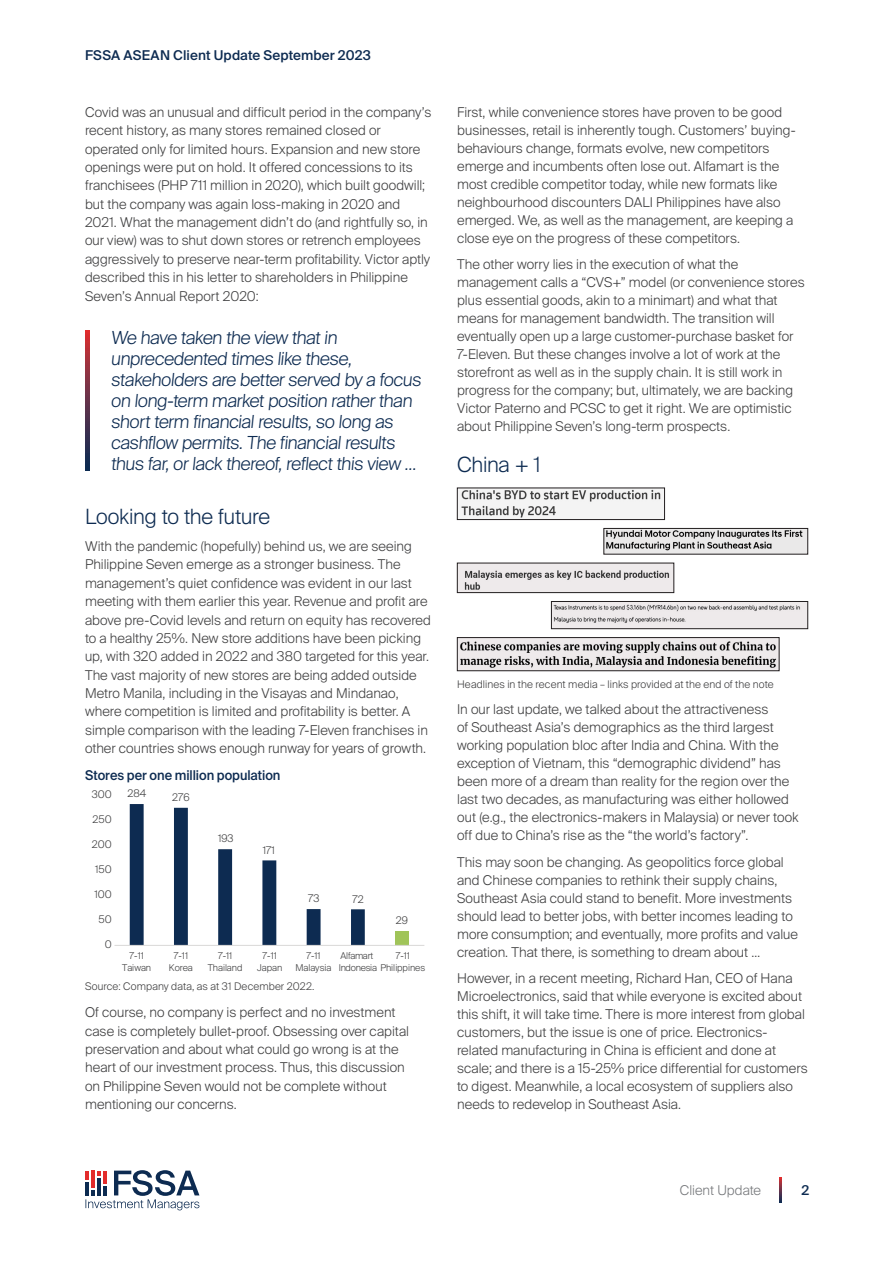
<style>
.page{position:relative;width:893px;height:1263px;background:#fff}
.page>*{position:absolute;margin:0;border:0;box-sizing:border-box;transform-origin:0 0}
.Heading{font:300 21px "Suisse Intl";letter-spacing:-.01em;color:#0d2b51}
.pull_quote_table{font:300 18px/21px "Suisse Intl";color:#0d2b51}
.Body{font:300 13.5px/18px "Suisse Intl";letter-spacing:.005em;color:#3e3e3f}
.chart_title_1{font:500 13.5px "Suisse Intl";letter-spacing:.005em;color:#0d2b51}
.chart_title_1-2{font:500 13.5px "Suisse Intl";letter-spacing:.005em;color:#0d2b51;scale:.95 1}
.t1{font:300 13.5px "Suisse Intl";color:#76787b}
.source{font:300 10.5px "Suisse Intl";letter-spacing:.01em;color:#3e3e3f}
.t2{font:300 9.3px/11.2px "Suisse Intl";color:#3e3e3f;text-align:center}
</style>
<div class="page">
<svg style="left:85px;top:1170px;width:114px;height:40px"></svg>
<svg style="left:779px;top:1177px;width:2px;height:25px"></svg>
<svg style="left:85px;top:330px;width:5px;height:140px"></svg>
<div style="left:395px;top:931px;width:14px;height:14px;background:#a0c459"></div>
<svg style="left:130px;top:804px;width:235px;height:141px"></svg>
<hr style="left:115px;top:945px;width:309px;height:1px;background:#dad9d8">
<img style="left:459px;top:490px;width:204px;height:28px">
<div style="left:457px;top:488px;width:208px;height:32px;border:1px solid #231f20"></div>
<img style="left:606px;top:530px;width:200px;height:22px">
<div style="left:604px;top:528px;width:204px;height:26px;border:1px solid #231f20"></div>
<img style="left:459px;top:565px;width:213px;height:26px">
<div style="left:457px;top:563px;width:217px;height:30px;border:1px solid #231f20"></div>
<img style="left:553px;top:603px;width:253px;height:24px">
<div style="left:551px;top:601px;width:257px;height:28px;border:1px solid #231f20"></div>
<img style="left:459px;top:639px;width:318px;height:30px">
<div style="left:457px;top:637px;width:322px;height:34px;border:1px solid #231f20"></div>
<p class="chart_title_1" style="left:85px;top:47px;width:287px">FSSA ASEAN Client Update September 2023</p>
<p class="Body" style="left:85px;top:103px;width:348px;line-height:18.5px">Covid was an unusual and difficult period in the company’s recent history, as many stores remained closed or operated only for limited hours. Expansion and new store openings were put on hold. It offered concessions to its franchisees (PHP 711 million in 2020), which built goodwill; but the company was again loss-making in 2020 and 2021. What the management didn’t do (and rightfully so, in our view) was to shut down stores or retrench employees aggressively to preserve near-term profitability. Victor aptly described this in his letter to shareholders in Philippine Seven’s Annual Report 2020:</p>
<p class="pull_quote_table" style="left:111px;top:327px;width:315px">We have taken the view thatin unprecedented times like these, stakeholders are betterserved by a focus on long-term marketposition ratherthan shortterm financialresults,so long as cashflow permits.The financialresults thus far,orlack thereof,reflectthis view …</p>
<p class="Heading" style="left:85px;top:505px;width:187px">Looking to the future</p>
<p class="Body" style="left:85px;top:537px;width:347px;line-height:18.5px">With the pandemic (hopefully) behind us, we are seeing Philippine Seven emerge as a stronger business. The management’s quiet confidence was evident in our last meeting with them earlier this year. Revenue and profit are above pre-Covid levels and return on equity has recovered to a healthy 25%. New store additions have been picking up, with 320 added in 2022 and 380 targeted for this year.<br>The vast majority of new stores are being added outside Metro Manila, including in the Visayas and Mindanao, where competition is limited and profitability is better. A simple comparison with the leading 7-Eleven franchises in other countries shows enough runway for years of growth.</p>
<p class="chart_title_1-2" style="left:85px;top:767px;width:207px">Stores per one million population</p>
<p class="source" style="left:127px;top:787px;width:20px">284</p>
<p class="source" style="left:172px;top:791px;width:19px">276</p>
<p class="source" style="left:218px;top:833px;width:17px">193</p>
<p class="source" style="left:263px;top:844px;width:14px">171</p>
<p class="source" style="left:92px;top:789px;width:21px">300</p>
<p class="source" style="left:93px;top:813px;width:21px">250</p>
<p class="source" style="left:92px;top:838px;width:21px">200</p>
<p class="source" style="left:95px;top:863px;width:18px">150</p>
<p class="source" style="left:94px;top:888px;width:19px">100</p>
<p class="source" style="left:99px;top:913px;width:15px">50</p>
<p class="source" style="left:105px;top:938px;width:8px">0</p>
<p class="source" style="left:308px;top:892px;width:13px">73</p>
<p class="source" style="left:352px;top:893px;width:13px">72</p>
<p class="source" style="left:396px;top:914px;width:14px">29</p>
<p class="t2" style="left:122px;top:950px;width:30px">7-11<br>Taiwan</p>
<p class="t2" style="left:169px;top:950px;width:26px">7-11<br>Korea</p>
<p class="t2" style="left:208px;top:950px;width:36px">7-11<br>Thailand</p>
<p class="t2" style="left:257px;top:950px;width:27px">7-11<br>Japan</p>
<p class="t2" style="left:295px;top:950px;width:38px">7-11<br>Malaysia</p>
<p class="t2" style="left:339px;top:950px;width:88px;text-align:left">Alfamart<br>Indonesia Philippines</p>
<p class="t2" style="left:396px;top:950px;width:16px">7-11</p>
<p class="source" style="left:85px;top:980px;width:231px">Source: Company data, as at 31 December 2022.</p>
<p class="Body" style="left:85px;top:1003px;width:325px;line-height:18.5px">Of course, no company is perfect and no investment case is completely bullet-proof. Obsessing over capital preservation and about what could go wrong is at the heart of our investment process. Thus, this discussion on Philippine Seven would not be complete without mentioning our concerns.</p>
<p class="Body" style="left:457px;top:103px;width:340px">First, while convenience stores have proven to be good businesses, retail is inherently tough. Customers’ buying&shy;behaviours change, formats evolve, new competitors emerge and incumbents often lose out. Alfamart is the most credible competitor today, while new formats like neighbourhood discounters DALI Philippines have also emerged. We, as well as the management, are keeping a close eye on the progress of these competitors.</p>
<p class="Body" style="left:457px;top:256px;width:349px">The other worry lies in the execution of what the management calls a “CVS+” model (or convenience stores plus essential goods, akin to a minimart) and what that means for management bandwidth. The transition will eventually open up a large customer-purchase basket for 7-Eleven. But these changes involve a lot of work at the storefront as well as in the supply chain. It is still work in progress for the company; but, ultimately, we are backing Victor Paterno and PCSC to get it right. We are optimistic about Philippine Seven’s long-term prospects.</p>
<p class="Heading" style="left:457px;top:453px;width:85px">China + 1</p>
<p class="source" style="left:457px;top:678px;width:318px">Headlines in the recent media – links provided at the end of the note</p>
<p class="Body" style="left:457px;top:700px;width:343px">In our last update, we talked about the attractiveness<br>of Southeast Asia’s demographics as the third largest working population bloc after India and China. With the exception of Vietnam, this “demographic dividend” has been more of a dream than reality for the region over the last two decades, as manufacturing was either hollowed out (e.g., the electronics-makers in Malaysia) or never took off due to China’s rise as the “the world’s factory”.</p>
<p class="Body" style="left:457px;top:853px;width:342px">This may soon be changing. As geopolitics force global and Chinese companies to rethink their supply chains, Southeast Asia could stand to benefit. More investments should lead to better jobs, with better incomes leading to more consumption; and eventually, more profits and value creation. That there, is something to dream about …</p>
<p class="Body" style="left:457px;top:969px;width:352px">However, in a recent meeting, Richard Han, CEO of Hana Microelectronics, said that while everyone is excited about this shift, it will take time. There is more interest from global customers, but the issue is one of price. Electronics&shy;related manufacturing in China is efficient and done at scale; and there is a 15-25% price differential for customers to digest. Meanwhile, a local ecosystem of suppliers also needs to redevelop in Southeast Asia.</p>
<p class="t1" style="left:680px;top:1182px;width:83px">Client Update</p>
<p class="chart_title_1" style="left:801px;top:1182px;width:9px">2</p>
</div>
